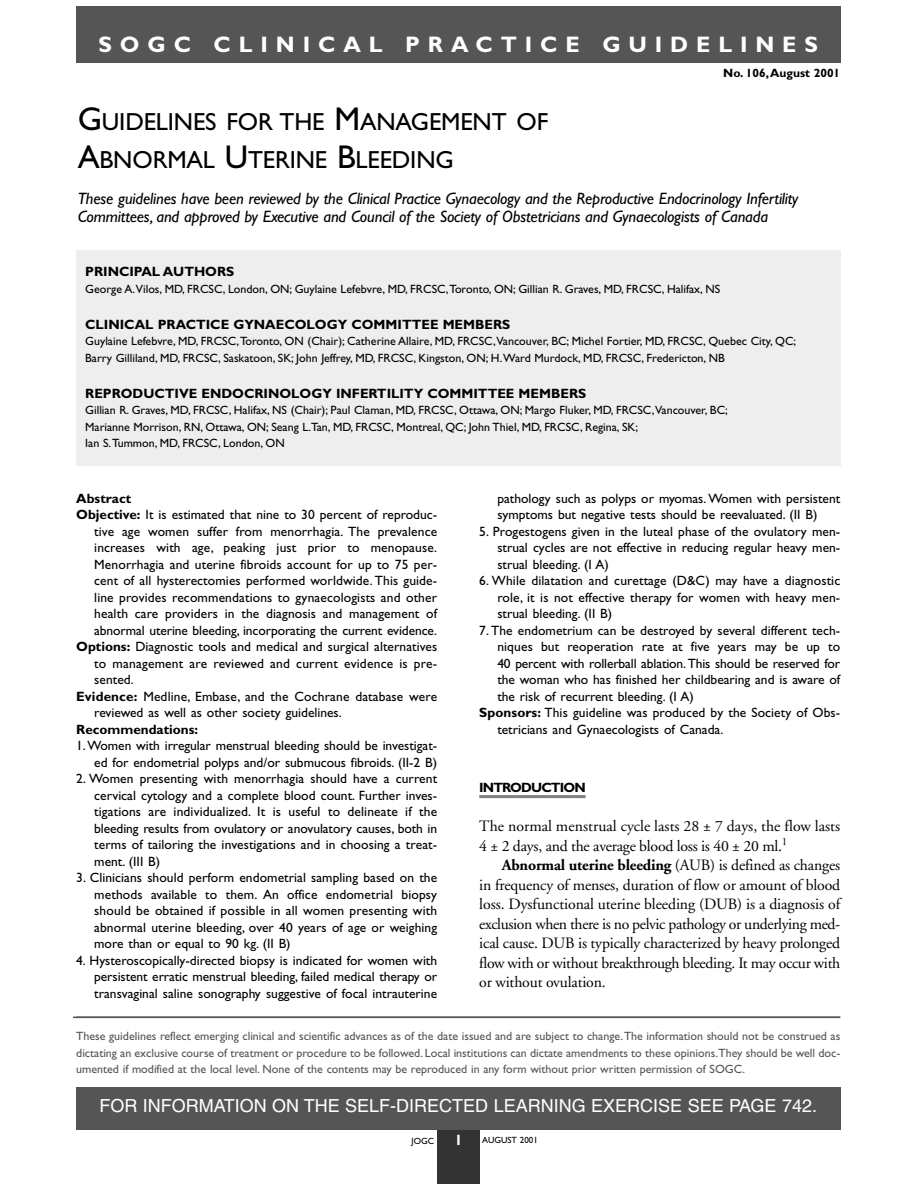
<style>
.page{position:relative;width:918px;height:1188px;background:#fff}
.page>*{position:absolute;margin:0;border:0;box-sizing:border-box;transform-origin:0 0}
.t1{font:24.75px/37.5px "Gill Sans";letter-spacing:-.005em;color:#000}
.t2{font:700 22.5px "Gill Sans";letter-spacing:.35em;color:#fff}
.t3{font:700 22.5px "Gill Sans";letter-spacing:.25em;color:#fff}
.t4{font:18px "Helvetica";color:#fff}
.t5{font:italic 16.5px/18px "Gill Sans";letter-spacing:-.01em;color:#000}
.t6{font:15.75px/19.5px "Adobe Garamond";letter-spacing:-.015em;color:#000;text-align:justify}
.t7{font:15.75px/19.5px "Adobe Garamond";letter-spacing:.005em;color:#000}
.t8{font:700 15px "Gill Sans";color:#fff}
.t9{font:13.5px/16.5px "Gill Sans";color:#000;text-align:justify}
.t10{font:700 13.5px "Gill Sans";color:#000}
.t11{font:700 13.5px "Gill Sans";letter-spacing:-.065em;color:#000}
.t12{font:12px/16.5px "Gill Sans";color:#000}
.t13{font:12px/16.5px "Gill Sans";color:#555;text-align:justify}
.t14{font:700 12px "Gill Sans";color:#000}
.t15{font:9px "Gill Sans";color:#000}
.s1{font-size:33px}
.s2{font-weight:700}
</style>
<div class="page">
<hr style="left:73px;top:1017px;width:767px;height:1px;background:#555">
<div style="left:437px;top:1129px;width:42px;height:55px;background:#333"></div>
<hr style="left:479px;top:795px;width:107px;height:3px;background:#808080">
<div style="left:76px;top:1088px;width:764px;height:42px;background:#555"></div>
<div style="left:76px;top:6px;width:764px;height:57px;background:#555"></div>
<div style="left:76px;top:250px;width:764px;height:216px;background:#eee"></div>
<h2 class="t2" style="left:98px;top:36px;width:721px">SOGC CLINICAL PRACTICE GUIDELINES</h2>
<h2 class="t3" style="left:134px;top:36px;width:292px">SOGC CLINICAL P</h2>
<h2 class="t3" style="left:496px;top:36px;width:287px">TICE GUIDELINES</h2>
<p class="t14" style="left:723px;top:69px;width:119px">No. 106,August 2001</p>
<h1 class="t1" style="left:78px;top:106px;width:472px"><span class="s1">G</span>UIDELINES FOR THE <span class="s1">M</span>ANAGEMENT OF<br><span class="s1">A</span>BNORMAL <span class="s1">U</span>TERINE <span class="s1">B</span>LEEDING</h1>
<p class="t5" style="left:78px;top:191px;width:722px">These guidelines have been reviewed by the Clinical Practice Gynaecology and the Reproductive Endocrinology Infertility<br>Committees, and approved by Executive and Council of the Society of Obstetricians and Gynaecologists of Canada</p>
<p class="t10" style="left:85px;top:267px;width:151px">PRINCIPAL AUTHORS</p>
<p class="t12" style="left:85px;top:282px;width:637px">George A.Vilos, MD, FRCSC, London, ON; Guylaine Lefebvre, MD, FRCSC,Toronto, ON; Gillian R. Graves, MD, FRCSC, Halifax, NS</p>
<p class="t10" style="left:85px;top:319px;width:427px">CLINICAL PRACTICE GYNAECOLOGY COMMITTEE MEMBERS</p>
<p class="t12" style="left:85px;top:334px;width:712px">Guylaine Lefebvre, MD, FRCSC,Toronto, ON (Chair); Catherine Allaire, MD, FRCSC,Vancouver, BC; Michel Fortier, MD, FRCSC, Quebec City, QC;<br>Barry Gilliland, MD, FRCSC, Saskatoon, SK; John Jeffrey, MD, FRCSC, Kingston, ON; H.Ward Murdock, MD, FRCSC, Fredericton, NB</p>
<p class="t10" style="left:85px;top:388px;width:503px">REPRODUCTIVE ENDOCRINOLOGY INFERTILITY COMMITTEE MEMBERS</p>
<p class="t12" style="left:85px;top:403px;width:644px">Gillian R. Graves, MD, FRCSC, Halifax, NS (Chair); Paul Claman, MD, FRCSC, Ottawa, ON; Margo Fluker, MD, FRCSC,Vancouver, BC;<br>Marianne Morrison, RN, Ottawa, ON; Seang L.Tan, MD, FRCSC, Montreal, QC; John Thiel, MD, FRCSC, Regina, SK;<br>Ian S.Tummon, MD, FRCSC, London, ON</p>
<p class="t10" style="left:76px;top:493px;width:57px">Abstract</p>
<p class="t9" style="left:76px;top:508px;width:362px"><span class="s2">Objective:</span> It is estimated that nine to 30 percent of reproduc-</p>
<p class="t9" style="left:94px;top:524px;width:344px">tive age women suffer from menorrhagia. The prevalence</p>
<p class="t9" style="left:94px;top:541px;width:344px">increases with age, peaking just prior to menopause.</p>
<p class="t9" style="left:94px;top:557px;width:344px">Menorrhagia and uterine fibroids account for up to 75 per-</p>
<p class="t9" style="left:94px;top:574px;width:344px">cent of all hysterectomies performed worldwide. This guide-</p>
<p class="t9" style="left:94px;top:590px;width:344px">line provides recommendations to gynaecologists and other</p>
<p class="t9" style="left:94px;top:607px;width:344px">health care providers in the diagnosis and management of</p>
<p class="t9" style="left:94px;top:623px;width:344px">abnormal uterine bleeding, incorporating the current evidence.</p>
<p class="t9" style="left:76px;top:640px;width:362px"><span class="s2">Options:</span> Diagnostic tools and medical and surgical alternatives</p>
<p class="t9" style="left:94px;top:656px;width:344px">to management are reviewed and current evidence is pre-</p>
<p class="t9" style="left:94px;top:673px;width:41px">sented.</p>
<p class="t9" style="left:76px;top:689px;width:362px"><span class="s2">Evidence:</span> Medline, Embase, and the Cochrane database were</p>
<p class="t9" style="left:94px;top:706px;width:249px">reviewed as well as other society guidelines.</p>
<p class="t10" style="left:76px;top:724px;width:123px">Recommendations:</p>
<p class="t9" style="left:76px;top:739px;width:362px;text-align:right">1.Women with irregular menstrual bleeding should be investigat&shy;ed for endometrial polyps and/or submucous fibroids. (II-2 B)</p>
<p class="t9" style="left:94px;top:772px;width:344px;text-indent:-18px">2. Women presenting with menorrhagia should have a current cervical cytology and a complete blood count. Further inves&shy;tigations are individualized. It is useful to delineate if the bleeding results from ovulatory or anovulatory causes, both in terms of tailoring the investigations and in choosing a treat&shy;ment. (III B)</p>
<p class="t9" style="left:94px;top:871px;width:344px;text-indent:-18px">3. Clinicians should perform endometrial sampling based on the methods available to them. An office endometrial biopsy should be obtained if possible in all women presenting with abnormal uterine bleeding, over 40 years of age or weighing more than or equal to 90 kg. (II B)</p>
<p class="t9" style="left:94px;top:953px;width:344px;text-indent:-18px">4. Hysteroscopically-directed biopsy is indicated for women with persistent erratic menstrual bleeding, failed medical therapy or transvaginal saline sonography suggestive of focal intrauterine</p>
<p class="t9" style="left:497px;top:491px;width:344px">pathology such as polyps or myomas. Women with persistent symptoms but negative tests should be reevaluated. (II B)</p>
<p class="t9" style="left:497px;top:524px;width:344px;text-indent:-18px">5. Progestogens given in the luteal phase of the ovulatory men&shy;strual cycles are not effective in reducing regular heavy men&shy;strual bleeding. (I A)</p>
<p class="t9" style="left:497px;top:574px;width:344px;text-indent:-18px">6. While dilatation and curettage (D&amp;C) may have a diagnostic role, it is not effective therapy for women with heavy men&shy;strual bleeding. (II B)</p>
<p class="t9" style="left:479px;top:623px;width:362px">7. The endometrium can be destroyed by several different tech-</p>
<p class="t9" style="left:497px;top:640px;width:344px">niques but reoperation rate at five years may be up to</p>
<p class="t9" style="left:497px;top:656px;width:344px">40 percent with rollerball ablation.This should be reserved for</p>
<p class="t9" style="left:497px;top:673px;width:344px">the woman who has finished her childbearing and is aware of</p>
<p class="t9" style="left:497px;top:689px;width:198px">the risk of recurrent bleeding. (I A)</p>
<p class="t9" style="left:479px;top:706px;width:362px"><span class="s2">Sponsors:</span> This guideline was produced by the Society of Obs-</p>
<p class="t9" style="left:497px;top:722px;width:227px">tetricians and Gynaecologists of Canada.</p>
<p class="t11" style="left:479px;top:783px;width:108px">INTRODUCTION</p>
<p class="t7" style="left:479px;top:818px;width:362px">The normal menstrual cycle lasts 28 ± 7 days, the flow lasts<br>4 ± 2 days, and the average blood loss is 40 ± 20 ml.<sup>1</sup></p>
<p class="t6" style="left:479px;top:857px;width:362px;text-indent:23px"><span class="s2">Abnormal uterine bleeding</span> (AUB) is defined as changes in frequency of menses, duration of flow or amount of blood loss. Dysfunctional uterine bleeding (DUB) is a diagnosis of exclusion when there is no pelvic pathology or underlying med&shy;ical cause. DUB is typically characterized by heavy prolonged flow with or without breakthrough bleeding. It may occur with or without ovulation.</p>
<p class="t13" style="left:76px;top:1029px;width:766px">These guidelines reflect emerging clinical and scientific advances as of the date issued and are subject to change.The information should not be construed as dictating an exclusive course of treatment or procedure to be followed. Local institutions can dictate amendments to these opinions.They should be well doc&shy;umented if modified at the local level. None of the contents may be reproduced in any form without prior written permission of SOGC.</p>
<h3 class="t4" style="left:90px;top:1099px;width:737px">FOR INFORMATION ON THE SELF-DIRECTED LEARNING EXERCISE SEE PAGE XXXX.</h3>
<h3 class="t4" style="left:99px;top:1099px;width:719px">FOR INFORMATION ON THE SELF-DIRECTED LEARNING EXERCISE SEE PAGE 742.</h3>
<p class="t8" style="left:455px;top:1135px;width:10px">1</p>
<p class="t15" style="left:412px;top:1137px;width:24px">JOGC</p>
<p class="t15" style="left:482px;top:1137px;width:57px">AUGUST 2001</p>
</div>
